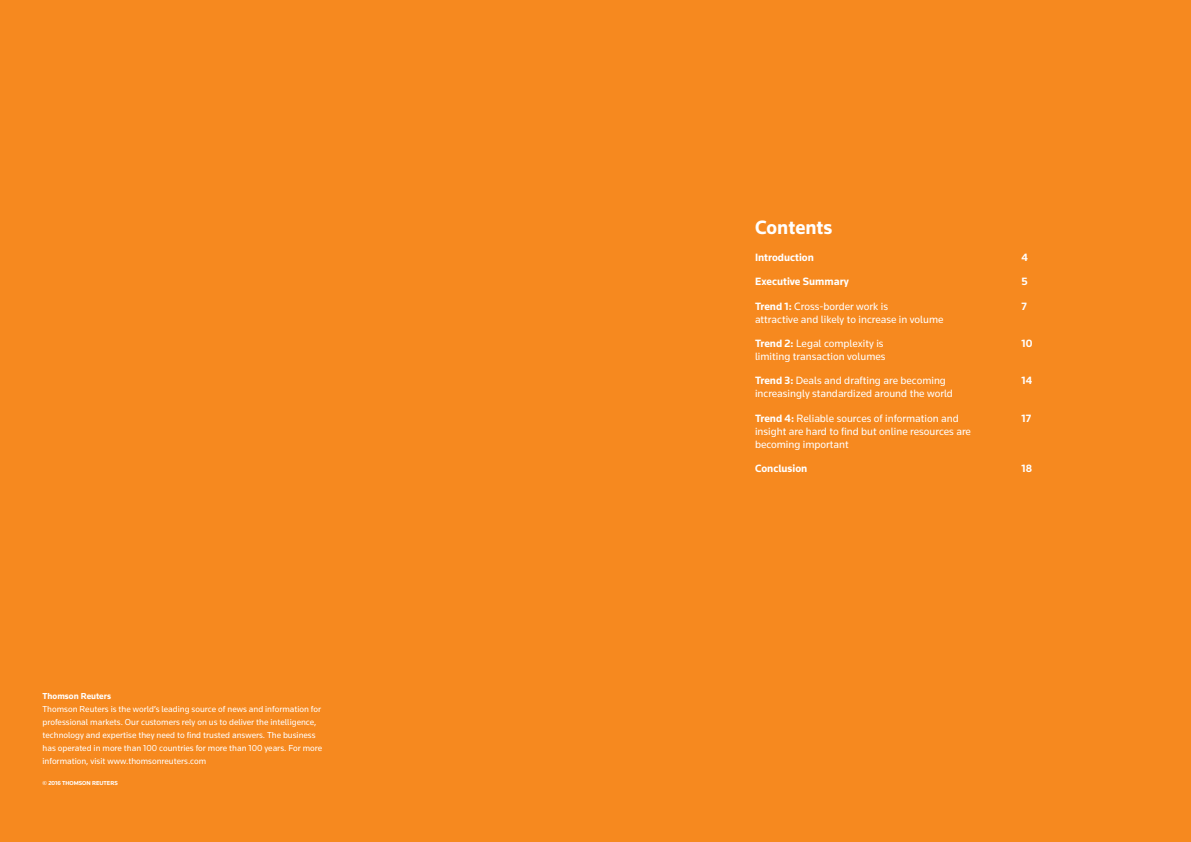
<style>
.page{position:relative;width:1191px;height:842px;background:#f6891f}
.page>*{position:absolute;margin:0;border:0;box-sizing:border-box;transform-origin:0 0}
.t1{font:700 20px "Knowledge";color:#fff}
.TOC_head{font:11px/13px "Knowledge";color:#fff}
.TOC_head-2{font:700 11px "Knowledge";color:#fff}
.body{font:9px/13px "Knowledge";color:#fff}
.body-2{font:700 9px "Knowledge";color:#fff}
.body-3{font:700 6px "Knowledge";color:#fff}
.s1{font-weight:700}
</style>
<div class="page">
<p class="body-2" style="left:43px;top:690px;width:70px">Thomson Reuters</p>
<p class="body" style="left:43px;top:702px;width:281px">Thomson Reuters is the world’s leading source of news and information for professional markets. Our customers rely on us to deliver the intelligence, technology and expertise they need to find trusted answers. The business has operated in more than 100 countries for more than 100 years. For more information, visit www.thomsonreuters.com</p>
<p class="body-3" style="left:43px;top:779px;width:77px">© 2016 THOMSON REUTERS</p>
<p class="t1" style="left:755px;top:215px;width:79px">Contents</p>
<p class="TOC_head-2" style="left:755px;top:250px;width:60px">Introduction</p>
<p class="TOC_head-2" style="left:1021px;top:250px;width:8px">4</p>
<p class="TOC_head-2" style="left:755px;top:275px;width:95px">Executive Summary</p>
<p class="TOC_head-2" style="left:1021px;top:275px;width:8px">5</p>
<p class="TOC_head" style="left:755px;top:299px;width:135px"><span class="s1">Trend 1:</span> Cross-border work is</p>
<p class="TOC_head-2" style="left:1021px;top:299px;width:7px">7</p>
<p class="TOC_head" style="left:755px;top:312px;width:190px">attractive and likely to increase in volume</p>
<p class="TOC_head" style="left:755px;top:337px;width:130px"><span class="s1">Trend 2:</span> Legal complexity is</p>
<p class="TOC_head-2" style="left:1021px;top:337px;width:12px">10</p>
<p class="TOC_head" style="left:755px;top:350px;width:132px">limiting transaction volumes</p>
<p class="TOC_head" style="left:755px;top:374px;width:192px"><span class="s1">Trend 3:</span> Deals and drafting are becoming</p>
<p class="TOC_head-2" style="left:1021px;top:374px;width:12px">14</p>
<p class="TOC_head" style="left:755px;top:387px;width:199px">increasingly standardized around the world</p>
<p class="TOC_head" style="left:755px;top:411px;width:205px"><span class="s1">Trend 4:</span> Reliable sources of information and</p>
<p class="TOC_head-2" style="left:1021px;top:411px;width:11px">17</p>
<p class="TOC_head" style="left:755px;top:424px;width:217px">insight are hard to find but online resources are becoming important</p>
<p class="TOC_head-2" style="left:755px;top:462px;width:54px">Conclusion</p>
<p class="TOC_head-2" style="left:1021px;top:462px;width:12px">18</p>
</div>
